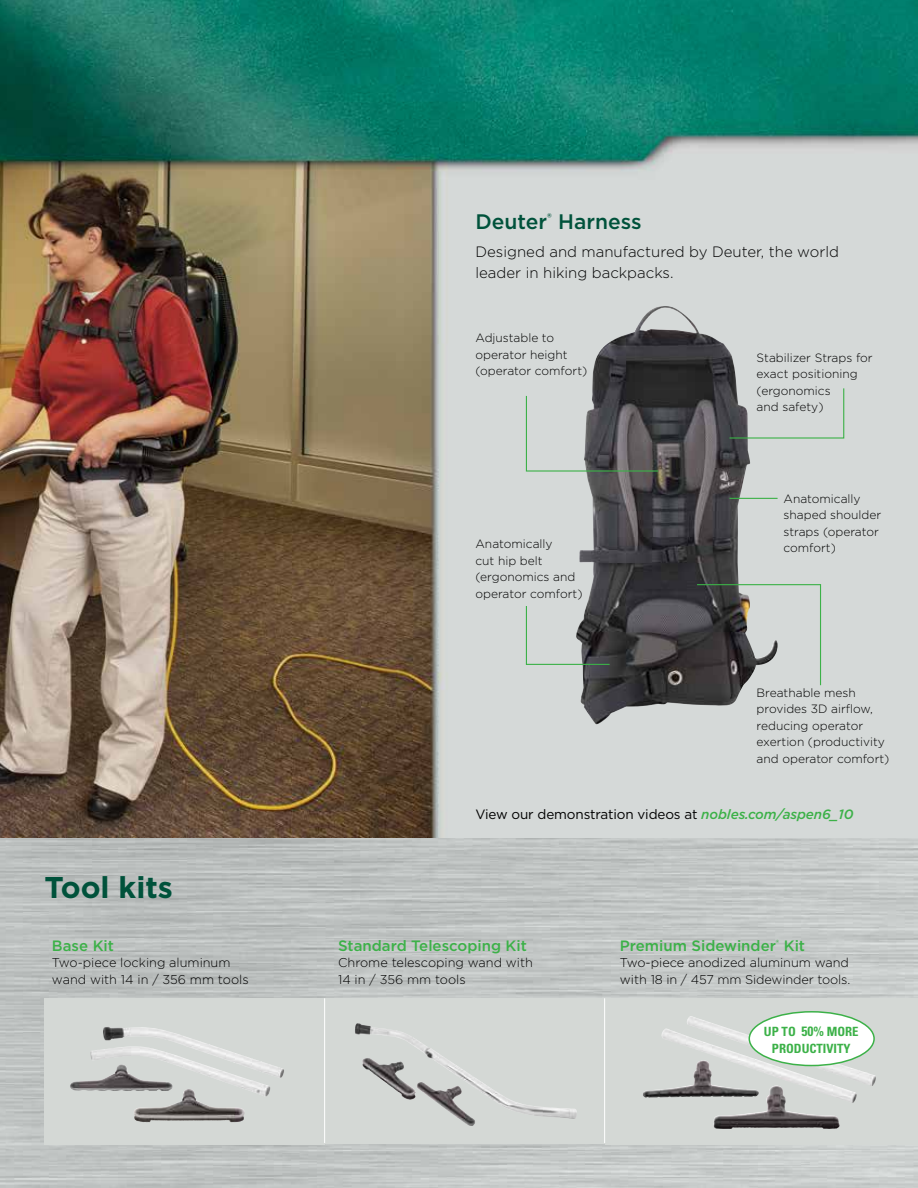
<style>
.page{position:relative;width:918px;height:1188px;background:#fff}
.page>*{position:absolute;margin:0;border:0;box-sizing:border-box;transform-origin:0 0}
.t1{font:700 30px "Gotham";color:#00523b}
.t2{font:500 21px "Gotham";color:#00523b}
.t3{font:300 15px/21px "Gotham";color:#000}
.t4{font:500 15px "Gotham";color:#3cb148}
.t5{font:13.5px "Gotham";letter-spacing:-.01em;color:#000}
.t6{font:300 12.75px/16.5px "Gotham";color:#000}
.t7{font:700 condensed 12.75px/16.5px "Univers LT Std";color:#3cb148;text-align:center}
.t8{font:300 12px/16.5px "Gotham";color:#000}
.s1{font-weight:500;font-style:italic;color:#3cb148}
.s2{font-size:13.5px}
</style>
<div class="page">
<img style="left:0;top:837px;width:918px;height:351px">
<img style="left:0;top:0;width:918px;height:837px">
<img style="left:576px;top:306px;width:202px;height:419px">
<svg style="left:525px;top:395px;width:134px;height:77px;background:#8c8f8f"></svg>
<svg style="left:525px;top:605px;width:86px;height:61px;background:#9ba19e"></svg>
<svg style="left:696px;top:584px;width:126px;height:102px;background:#909291"></svg>
<svg style="left:728px;top:387px;width:117px;height:52px;background:#bdc4c1"></svg>
<hr style="left:729px;top:498px;width:49px;height:1px;background:#3cb148">
<div style="left:605px;top:998px;width:313px;height:147px;background:#d4d8d5"></div>
<img style="left:643px;top:1016px;width:233px;height:87px">
<div style="left:324px;top:998px;width:281px;height:146px;background:#d4d8d5"></div>
<img style="left:355px;top:1023px;width:222px;height:102px">
<div style="left:44px;top:998px;width:281px;height:147px;background:#d4d8d5"></div>
<img style="left:70px;top:1027px;width:214px;height:70px">
<hr style="left:324px;top:998px;width:1px;height:145px;background:#fff">
<hr style="left:604px;top:998px;width:1px;height:145px;background:#fff">
<div style="left:749px;top:1012px;width:125px;height:54px;background:#fff;border-radius:50%"></div>
<div style="left:749px;top:1011px;width:126px;height:55px;border:2px solid #3cb148;border-radius:50%"></div>
<h1 class="t1" style="left:44px;top:867px;width:130px">Tool kits</h1>
<p class="t4" style="left:52px;top:936px;width:64px">Base Kit</p>
<p class="t6" style="left:52px;top:954px;width:198px">Two-piece locking aluminum wand with 14 in / 356 mm tools</p>
<h2 class="t2" style="left:476px;top:208px;width:168px">Deuter<sup>®</sup> Harness</h2>
<p class="t3" style="left:476px;top:241px;width:365px">Designed and manufactured by Deuter, the world leader in hiking backpacks.</p>
<p class="t8" style="left:476px;top:329px;width:113px">Adjustable to operator height (operator comfort)</p>
<p class="t8" style="left:476px;top:535px;width:109px">Anatomically<br>cut hip belt (ergonomics and operator comfort)</p>
<p class="t8" style="left:757px;top:349px;width:118px">Stabilizer Straps for exact positioning (ergonomics<br>and safety)</p>
<p class="t8" style="left:784px;top:490px;width:99px">Anatomically shaped shoulder straps (operator comfort)</p>
<p class="t8" style="left:757px;top:684px;width:134px">Breathable mesh provides 3D airflow, reducing operator exertion (productivity and operator comfort)</p>
<p class="t5" style="left:476px;top:805px;width:380px">View our demonstration videos at <span class="s1">nobles.com/aspen6_10</span></p>
<p class="t4" style="left:338px;top:936px;width:190px">Standard Telescoping Kit</p>
<p class="t6" style="left:338px;top:954px;width:196px">Chrome telescoping wand with<br>14 in / 356 mm tools</p>
<p class="t4" style="left:620px;top:936px;width:187px">Premium Sidewinder<sup>®</sup> Kit</p>
<p class="t6" style="left:620px;top:954px;width:232px">Two-piece anodized aluminum wand with 18 in / 457 mm Sidewinder tools.</p>
<p class="t7" style="left:764px;top:1024px;width:96px">UP TO <span class="s2">50%</span> MORE<br>PRODUCTIVITY</p>
</div>
